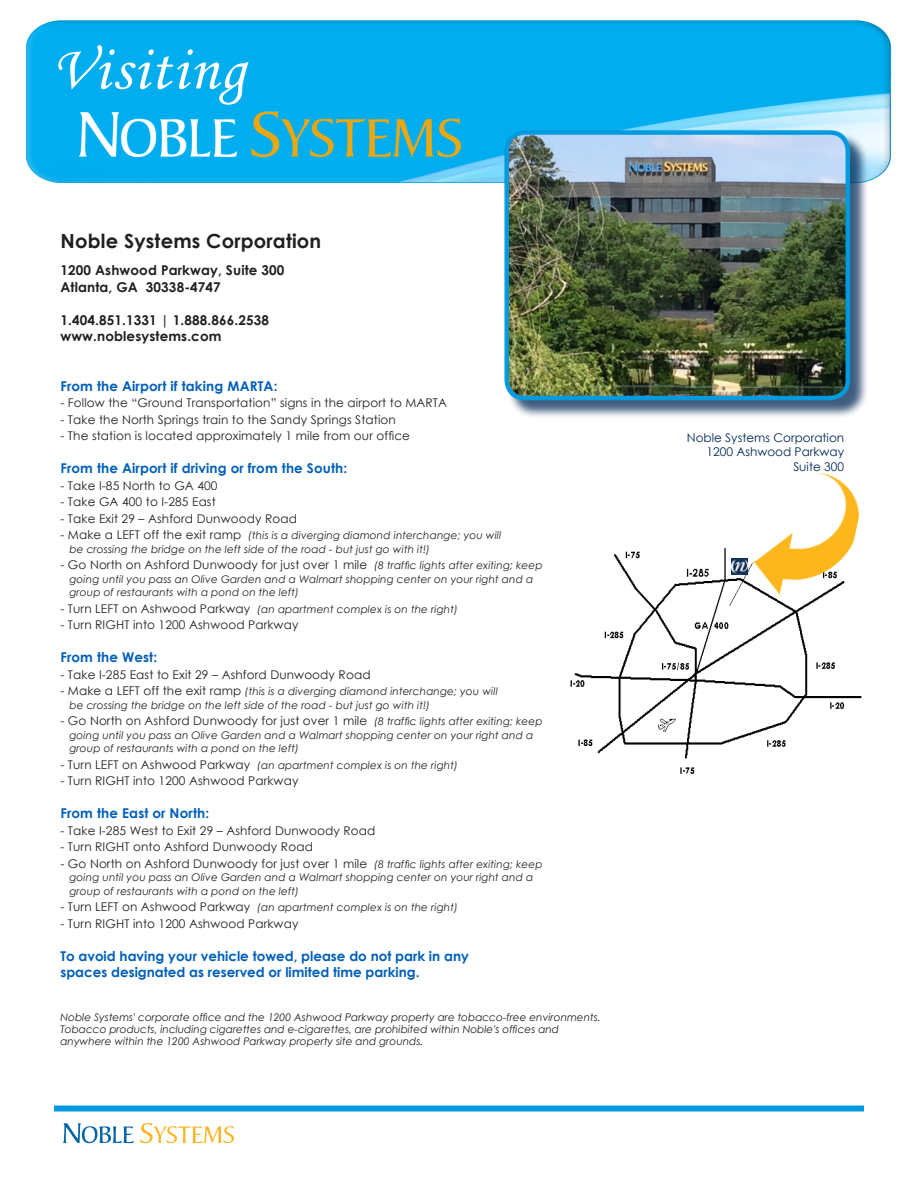
<style>
.page{position:relative;width:918px;height:1188px;background:#fff}
.page>*{position:absolute;margin:0;border:0;box-sizing:border-box;transform-origin:0 0}
.t1{font:63px "Monotype Corsiva";letter-spacing:.03em;color:#fff}
.t2{font:700 19.5px "Century Gothic";letter-spacing:.01em;color:#231f20}
.t3{font:700 13.5px "Century Gothic";color:#005fb9}
.t4{font:700 13.5px "Century Gothic";letter-spacing:.01em;color:#231f20}
.t5{font:12px "Century Gothic";letter-spacing:.01em;color:#231f20}
.t6{font:12px "Century Gothic";color:#002855}
.t7{font:italic 10.5px "Century Gothic";letter-spacing:.01em;color:#231f20}
.s1{font-style:normal;font-size:12px}
.s2{font-style:italic;font-size:10.5px}
</style>
<div class="page">
<img style="left:26px;top:20px;width:866px;height:163px">
<svg style="left:63px;top:1123px;width:71px;height:20px"></svg>
<svg style="left:140px;top:1123px;width:94px;height:20px"></svg>
<div style="left:54px;top:1106px;width:810px;height:6px;background:#009bde"></div>
<img style="left:76px;top:94px;width:399px;height:77px">
<div style="left:507px;top:133px;width:361px;height:286px;background:#002855;opacity:.75"></div>
<img style="left:507px;top:133px;width:341px;height:265px">
<div style="left:504px;top:130px;width:346px;height:270px;border:4px solid #009bde;border-radius:18px"></div>
<img style="left:570px;top:548px;width:292px;height:226px">
<img style="left:746px;top:473px;width:116px;height:125px">
<img style="left:732px;top:558px;width:16px;height:16px">
<p class="t1" style="left:52px;top:31px;width:195px">Visiting</p>
<p class="t2" style="left:60px;top:226px;width:262px">Noble Systems Corporation</p>
<p class="t4" style="left:60px;top:260px;width:226px">1200 Ashwood Parkway, Suite 300</p>
<p class="t4" style="left:60px;top:276px;width:162px">Atlanta, GA 30338-4747</p>
<p class="t4" style="left:60px;top:309px;width:210px">1.404.851.1331 | 1.888.866.2538</p>
<p class="t4" style="left:60px;top:326px;width:163px">www.noblesystems.com</p>
<p class="t3" style="left:60px;top:375px;width:219px">From the Airport if taking MARTA:</p>
<p class="t5" style="left:60px;top:394px;width:388px">- Follow the “Ground Transportation” signs in the airport to MARTA</p>
<p class="t5" style="left:60px;top:411px;width:337px">- Take the North Springs train to the Sandy Springs Station</p>
<p class="t5" style="left:60px;top:427px;width:351px">- The station is located approximately 1 mile from our office</p>
<p class="t3" style="left:60px;top:458px;width:288px">From the Airport if driving or from the South:</p>
<p class="t5" style="left:60px;top:477px;width:159px">- Take I-85 North to GA 400</p>
<p class="t5" style="left:60px;top:493px;width:157px">- Take GA 400 to I-285 East</p>
<p class="t5" style="left:60px;top:510px;width:238px">- Take Exit 29 – Ashford Dunwoody Road</p>
<p class="t7" style="left:60px;top:528px;width:442px"><span class="s1">- Make a LEFT off the exit ramp</span> (this is a diverging diamond interchange; you will</p>
<p class="t7" style="left:69px;top:541px;width:362px">be crossing the bridge on the left side of the road - but just go with it!)</p>
<p class="t5" style="left:60px;top:556px;width:484px">- Go North on Ashford Dunwoody for just over 1 mile <span class="s2">(8 traffic lights after exiting; keep</span></p>
<p class="t7" style="left:69px;top:571px;width:465px">going until you pass an Olive Garden and a Walmart shopping center on your right and a</p>
<p class="t7" style="left:69px;top:585px;width:231px">group of restaurants with a pond on the left)</p>
<p class="t7" style="left:60px;top:601px;width:399px"><span class="s1">- Turn LEFT on Ashwood Parkway</span> (an apartment complex is on the right)</p>
<p class="t5" style="left:60px;top:616px;width:240px">- Turn RIGHT into 1200 Ashwood Parkway</p>
<p class="t3" style="left:60px;top:647px;width:98px">From the West:</p>
<p class="t5" style="left:60px;top:666px;width:312px">- Take I-285 East to Exit 29 – Ashford Dunwoody Road</p>
<p class="t7" style="left:60px;top:684px;width:439px"><span class="s1">- Make a LEFT off the exit ramp</span> (this is a diverging diamond interchange; you will</p>
<p class="t7" style="left:69px;top:697px;width:362px">be crossing the bridge on the left side of the road - but just go with it!)</p>
<p class="t5" style="left:60px;top:712px;width:484px">- Go North on Ashford Dunwoody for just over 1 mile <span class="s2">(8 traffic lights after exiting; keep</span></p>
<p class="t7" style="left:69px;top:727px;width:465px">going until you pass an Olive Garden and a Walmart shopping center on your right and a</p>
<p class="t7" style="left:69px;top:741px;width:231px">group of restaurants with a pond on the left)</p>
<p class="t7" style="left:60px;top:757px;width:399px"><span class="s1">- Turn LEFT on Ashwood Parkway</span> (an apartment complex is on the right)</p>
<p class="t5" style="left:60px;top:772px;width:240px">- Turn RIGHT into 1200 Ashwood Parkway</p>
<p class="t3" style="left:60px;top:803px;width:150px">From the East or North:</p>
<p class="t5" style="left:60px;top:822px;width:316px">- Take I-285 West to Exit 29 – Ashford Dunwoody Road</p>
<p class="t5" style="left:60px;top:838px;width:254px">- Turn RIGHT onto Ashford Dunwoody Road</p>
<p class="t5" style="left:60px;top:855px;width:484px">- Go North on Ashford Dunwoody for just over 1 mile <span class="s2">(8 traffic lights after exiting; keep</span></p>
<p class="t7" style="left:69px;top:870px;width:465px">going until you pass an Olive Garden and a Walmart shopping center on your right and a</p>
<p class="t7" style="left:69px;top:883px;width:231px">group of restaurants with a pond on the left)</p>
<p class="t7" style="left:60px;top:900px;width:399px"><span class="s1">- Turn LEFT on Ashwood Parkway</span> (an apartment complex is on the right)</p>
<p class="t5" style="left:60px;top:915px;width:240px">- Turn RIGHT into 1200 Ashwood Parkway</p>
<p class="t3" style="left:60px;top:945px;width:410px">To avoid having your vehicle towed, please do not park in any</p>
<p class="t3" style="left:60px;top:962px;width:361px">spaces designated as reserved or limited time parking.</p>
<p class="t7" style="left:60px;top:1009px;width:542px">Noble Systems' corporate office and the 1200 Ashwood Parkway property are tobacco-free environments.</p>
<p class="t7" style="left:60px;top:1021px;width:500px">Tobacco products, including cigarettes and e-cigarettes, are prohibited within Noble's offices and</p>
<p class="t7" style="left:60px;top:1033px;width:364px">anywhere within the 1200 Ashwood Parkway property site and grounds.</p>
<p class="t6" style="left:687px;top:429px;width:159px">Noble Systems Corporation</p>
<p class="t6" style="left:707px;top:443px;width:139px">1200 Ashwood Parkway</p>
<p class="t6" style="left:793px;top:458px;width:52px">Suite 300</p>
</div>
